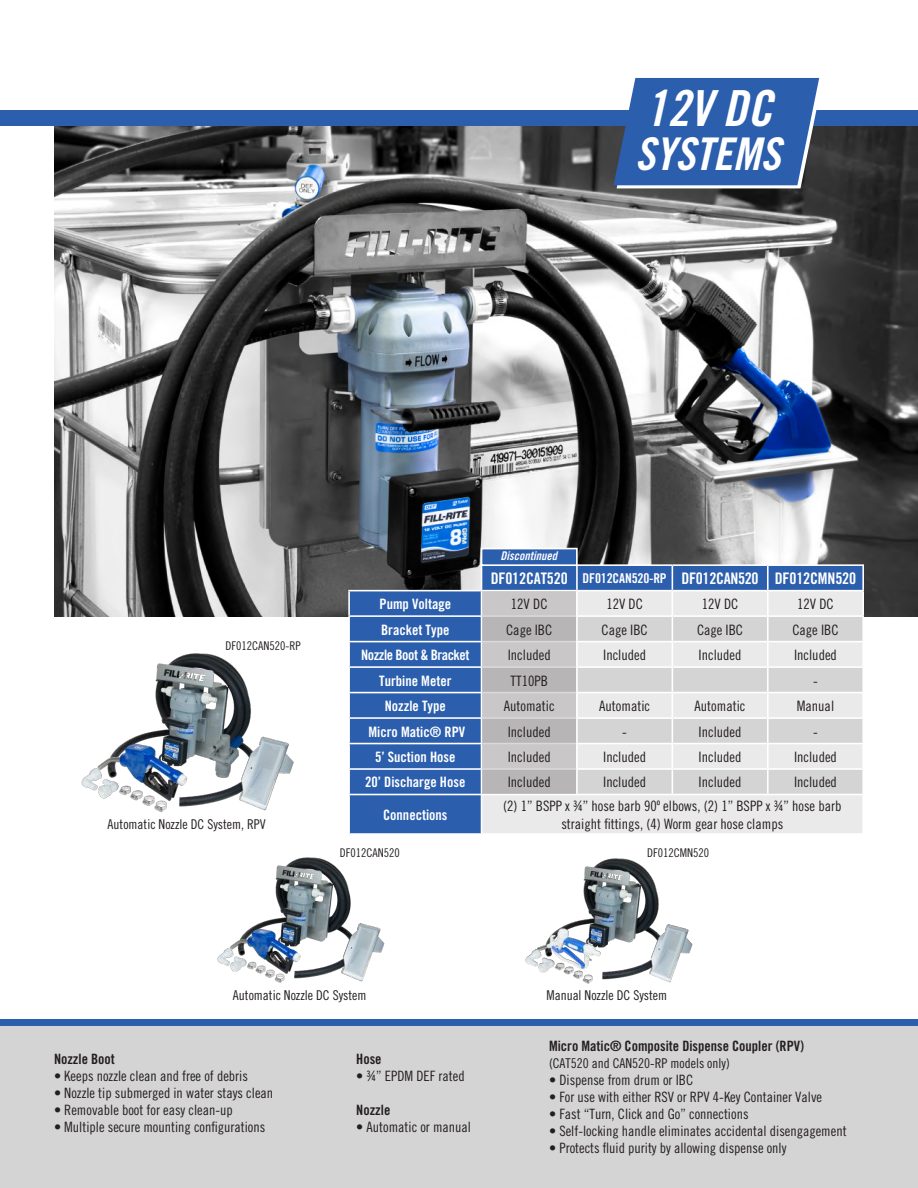
<style>
.page{position:relative;width:918px;height:1188px;background:#fff}
.page>*{position:absolute;margin:0;border:0;box-sizing:border-box;transform-origin:0 0}
.t1{font:49.65px "Trade Gothic LT Bold Cond Twenty Obl";color:#fff}
.t2{font:45px "Trade Gothic LT Bold Cond Twenty Obl";color:#fff}
.t3{font:15.9px "Trade Gothic LT Bold Cond Twenty";letter-spacing:-.01em;color:#fff}
.t4{font:14.25px/17.2px "Trade Gothic LT Cond Eighteen";color:#241f1f;text-align:center}
.t5{font:14.25px "Trade Gothic LT Bold Cond Twenty";color:#fff}
.t6{font:14.25px "Trade Gothic LT Bold Cond Twenty";color:#241f1f}
.t7{font:14.25px "Trade Gothic LT Bold Cond Twenty";letter-spacing:-.03em;color:#fff}
.t8{font:13.5px "Trade Gothic LT Cond Eighteen";color:#241f1f}
.t9{font:12px "Trade Gothic LT Cond Eighteen";color:#241f1f}
.t10{font:12px "Trade Gothic LT Bold Cond Twenty Obl";color:#fff}
.s1{font-size:13.5px}
</style>
<div class="page">
<img style="left:54px;top:125px;width:864px;height:492px">
<img style="left:81px;top:653px;width:213px;height:159px">
<img style="left:217px;top:857px;width:168px;height:126px">
<svg style="left:349px;top:565px;width:132px;height:268px;background:#2f5da3"></svg>
<div style="left:482px;top:795px;width:381px;height:39px;background:#ebeaea"></div>
<hr style="left:348px;top:590px;width:134px;height:1px;background:#fff">
<hr style="left:348px;top:591px;width:2px;height:24px;background:#fff">
<hr style="left:348px;top:615px;width:134px;height:2px;background:#fff">
<hr style="left:348px;top:617px;width:2px;height:24px;background:#fff">
<hr style="left:768px;top:615px;width:96px;height:2px;background:#fff">
<hr style="left:348px;top:641px;width:134px;height:1px;background:#fff">
<hr style="left:348px;top:642px;width:2px;height:24px;background:#fff">
<hr style="left:348px;top:666px;width:134px;height:2px;background:#fff">
<hr style="left:348px;top:668px;width:2px;height:24px;background:#fff">
<hr style="left:348px;top:692px;width:134px;height:1px;background:#fff">
<hr style="left:348px;top:693px;width:2px;height:24px;background:#fff">
<hr style="left:348px;top:717px;width:134px;height:2px;background:#fff">
<hr style="left:348px;top:719px;width:2px;height:24px;background:#fff">
<hr style="left:348px;top:743px;width:134px;height:1px;background:#fff">
<hr style="left:348px;top:744px;width:2px;height:24px;background:#fff">
<hr style="left:348px;top:768px;width:134px;height:2px;background:#fff">
<hr style="left:348px;top:770px;width:2px;height:24px;background:#fff">
<hr style="left:348px;top:794px;width:134px;height:1px;background:#fff">
<hr style="left:348px;top:795px;width:2px;height:38px;background:#fff">
<hr style="left:862px;top:795px;width:2px;height:38px;background:#fff">
<hr style="left:482px;top:833px;width:95px;height:2px;background:#fff">
<hr style="left:577px;top:833px;width:95px;height:2px;background:#fff">
<hr style="left:672px;top:833px;width:96px;height:2px;background:#fff">
<hr style="left:768px;top:833px;width:96px;height:2px;background:#fff">
<hr style="left:768px;top:564px;width:96px;height:2px;background:#fff">
<hr style="left:862px;top:566px;width:2px;height:24px;background:#fff">
<hr style="left:768px;top:590px;width:96px;height:1px;background:#fff">
<hr style="left:862px;top:591px;width:2px;height:24px;background:#fff">
<img style="left:525px;top:858px;width:168px;height:126px">
<div style="left:0;top:110px;width:918px;height:15px;background:#2b5ead"></div>
<svg style="left:614px;top:78px;width:208px;height:110px"></svg>
<div style="left:0;top:1023px;width:918px;height:165px;background:#d5d4d5"></div>
<div style="left:0;top:1019px;width:918px;height:7px;background:#2b5ead"></div>
<svg style="left:480px;top:547px;width:383px;height:247px;background:#c3c9d5"></svg>
<svg style="left:482px;top:591px;width:94px;height:203px;background:#c1bfc0"></svg>
<h1 class="t1" style="left:645px;top:78px;width:128px">12V DC</h1>
<h2 class="t2" style="left:635px;top:126px;width:147px">SYSTEMS</h2>
<p class="t10" style="left:501px;top:549px;width:58px">Discontinued</p>
<p class="t9" style="left:226px;top:639px;width:77px">DF012CAN520-RP</p>
<p class="t8" style="left:108px;top:816px;width:160px">Automatic Nozzle DC System, RPV</p>
<p class="t3" style="left:491px;top:569px;width:367px">DF012CAT520 <span class="s1">DF012CAN520-RP</span> DF012CAN520 DF012CMN520</p>
<p class="t5" style="left:380px;top:595px;width:73px">Pump Voltage</p>
<p class="t4" style="left:511px;top:595px;width:38px">12V DC</p>
<p class="t4" style="left:606px;top:595px;width:38px">12V DC</p>
<p class="t4" style="left:702px;top:595px;width:38px">12V DC</p>
<p class="t4" style="left:797px;top:595px;width:38px">12V DC</p>
<p class="t5" style="left:381px;top:621px;width:70px">Bracket Type</p>
<p class="t4" style="left:506px;top:621px;width:48px">Cage IBC</p>
<p class="t4" style="left:602px;top:621px;width:48px">Cage IBC</p>
<p class="t4" style="left:697px;top:621px;width:48px">Cage IBC</p>
<p class="t4" style="left:792px;top:621px;width:48px">Cage IBC</p>
<p class="t7" style="left:361px;top:646px;width:110px">Nozzle Boot &amp; Bracket</p>
<p class="t4" style="left:508px;top:646px;width:44px">Included</p>
<p class="t4" style="left:603px;top:646px;width:44px">Included</p>
<p class="t4" style="left:699px;top:646px;width:44px">Included</p>
<p class="t4" style="left:794px;top:646px;width:44px">Included</p>
<p class="t5" style="left:379px;top:672px;width:74px">Turbine Meter</p>
<p class="t4" style="left:511px;top:672px;width:39px">TT10PB</p>
<p class="t4" style="left:813px;top:672px;width:6px">-</p>
<p class="t5" style="left:385px;top:697px;width:63px">Nozzle Type</p>
<p class="t4" style="left:504px;top:697px;width:52px">Automatic</p>
<p class="t4" style="left:599px;top:697px;width:52px">Automatic</p>
<p class="t4" style="left:695px;top:697px;width:52px">Automatic</p>
<p class="t4" style="left:797px;top:697px;width:39px">Manual</p>
<p class="t5" style="left:369px;top:723px;width:98px">Micro Matic® RPV</p>
<p class="t4" style="left:508px;top:723px;width:44px">Included</p>
<p class="t4" style="left:622px;top:723px;width:6px">-</p>
<p class="t4" style="left:699px;top:723px;width:44px">Included</p>
<p class="t4" style="left:813px;top:723px;width:6px">-</p>
<p class="t5" style="left:375px;top:748px;width:82px">5’ Suction Hose</p>
<p class="t4" style="left:508px;top:748px;width:44px">Included</p>
<p class="t4" style="left:603px;top:748px;width:44px">Included</p>
<p class="t4" style="left:699px;top:748px;width:44px">Included</p>
<p class="t4" style="left:794px;top:748px;width:44px">Included</p>
<p class="t5" style="left:365px;top:774px;width:102px">20’ Discharge Hose</p>
<p class="t4" style="left:508px;top:774px;width:44px">Included</p>
<p class="t4" style="left:603px;top:774px;width:44px">Included</p>
<p class="t4" style="left:699px;top:774px;width:44px">Included</p>
<p class="t4" style="left:794px;top:774px;width:44px">Included</p>
<p class="t5" style="left:383px;top:806px;width:66px">Connections</p>
<p class="t4" style="left:503px;top:798px;width:340px">(2) 1” BSPP x ¾” hose barb 90º elbows, (2) 1” BSPP x ¾” hose barb straight fittings, (4) Worm gear hose clamps</p>
<p class="t9" style="left:340px;top:845px;width:61px">DF012CAN520</p>
<p class="t9" style="left:647px;top:845px;width:63px">DF012CMN520</p>
<p class="t8" style="left:233px;top:987px;width:135px">Automatic Nozzle DC System</p>
<p class="t6" style="left:54px;top:1050px;width:62px">Nozzle Boot</p>
<p class="t4" style="left:54px;top:1067px;width:195px">• Keeps nozzle clean and free of debris</p>
<p class="t4" style="left:54px;top:1084px;width:221px">• Nozzle tip submerged in water stays clean</p>
<p class="t4" style="left:54px;top:1101px;width:180px">• Removable boot for easy clean-up</p>
<p class="t4" style="left:54px;top:1119px;width:213px">• Multiple secure mounting configurations</p>
<p class="t6" style="left:356px;top:1050px;width:27px">Hose</p>
<p class="t4" style="left:356px;top:1067px;width:110px">• ¾” EPDM DEF rated</p>
<p class="t6" style="left:356px;top:1102px;width:36px">Nozzle</p>
<p class="t4" style="left:356px;top:1119px;width:116px">• Automatic or manual</p>
<p class="t8" style="left:546px;top:987px;width:122px">Manual Nozzle DC System</p>
<p class="t6" style="left:549px;top:1037px;width:257px">Micro Matic® Composite Dispense Coupler (RPV)</p>
<p class="t8" style="left:549px;top:1055px;width:182px">(CAT520 and CAN520-RP models only)</p>
<p class="t4" style="left:549px;top:1071px;width:146px">• Dispense from drum or IBC</p>
<p class="t4" style="left:549px;top:1088px;width:275px">• For use with either RSV or RPV 4-Key Container Valve</p>
<p class="t4" style="left:549px;top:1105px;width:201px">• Fast “Turn, Click and Go” connections</p>
<p class="t4" style="left:549px;top:1122px;width:299px">• Self-locking handle eliminates accidental disengagement</p>
<p class="t4" style="left:549px;top:1139px;width:239px">• Protects fluid purity by allowing dispense only</p>
</div>
